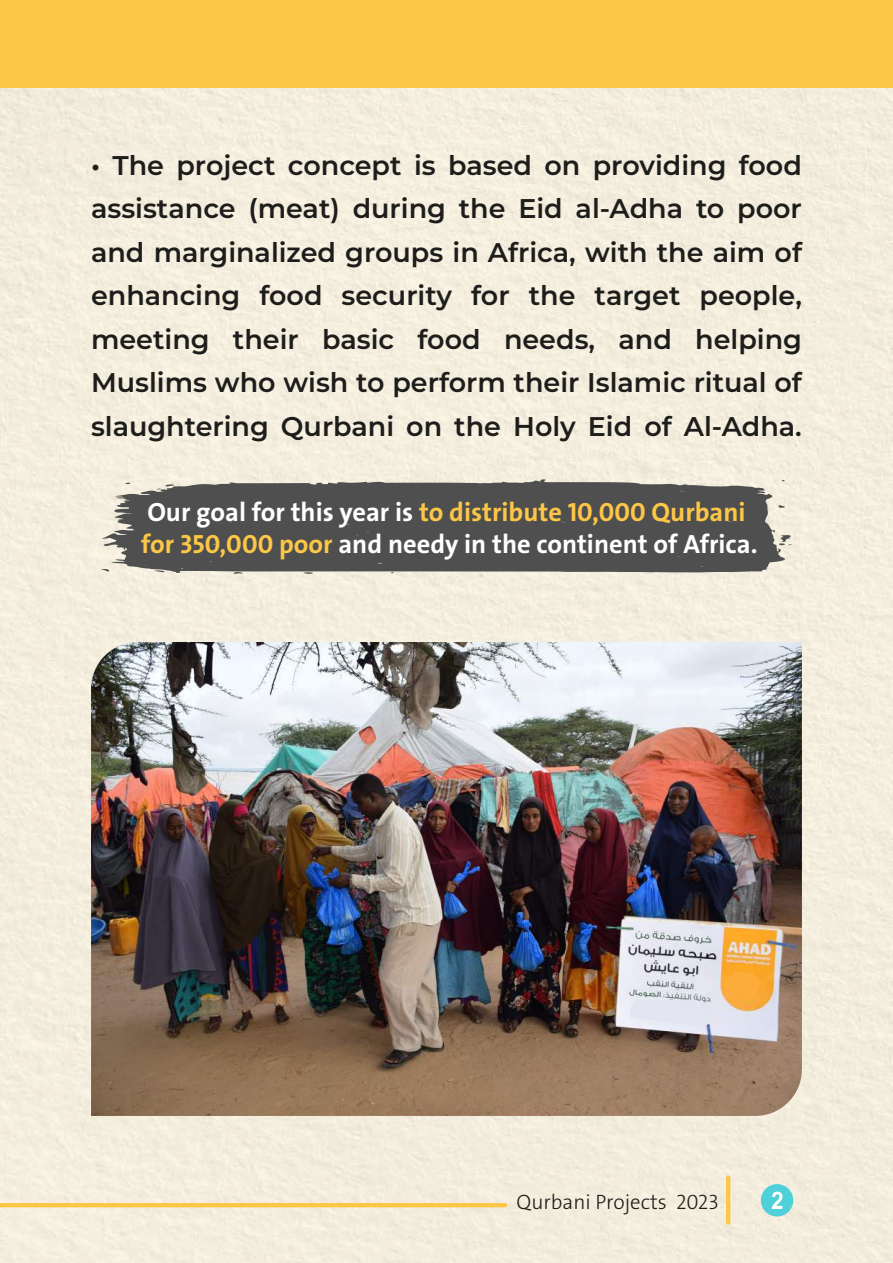
<style>
.page{position:relative;width:893px;height:1263px;background:#fff}
.page>*{position:absolute;margin:0;border:0;box-sizing:border-box;transform-origin:0 0}
.t1{font:600 27px/43.5px "Montserrat";color:#1d1d1b;text-align:justify}
.t2{font:700 26.55px/31.8px "The Sans Arabic";color:#fff}
.t3{font:300 20.85px "The Sans Arabic";color:#1d1d1b}
.s1{color:#fcc747}
</style>
<div class="page">
<div style="left:0;top:88px;width:893px;height:1175px;background:#f4eedf"></div>
<div style="left:0;top:0;width:893px;height:88px;background:#fcc747"></div>
<hr style="left:0;top:1203px;width:505px;height:4px;background:#fcc747">
<hr style="left:726px;top:1177px;width:4px;height:46px;background:#fcc747">
<svg style="left:102px;top:479px;width:683px;height:94px;background:#61615f"></svg>
<svg style="left:101px;top:569px;width:9px;height:3px"></svg>
<svg style="left:776px;top:535px;width:16px;height:10px"></svg>
<svg style="left:156px;top:484px;width:19px;height:5px"></svg>
<img style="left:91px;top:642px;width:711px;height:474px">
<svg style="left:727px;top:971px;width:34px;height:28px"></svg>
<svg style="left:629px;top:999px;width:79px;height:28px;background:#e3e5f1"></svg>
<p class="t1" style="left:91px;top:145px;width:712px">ï The project concept is based on providing food assistance (meat) during the Eid al-Adha to poor and marginalized groups in Africa, with the aim of enhancing food security for the target people, meeting their basic food needs, and helping Muslims who wish to perform their Islamic ritual of slaughtering Qurbani on the Holy Eid of Al-Adha.</p>
<p class="t2" style="left:141px;top:498px;width:618px">Our goal for this year is <span class="s1">to distribute 10,000 Qurbani for 350,000 poor</span> and needy in the continent of Africa.</p>
<p class="t3" style="left:517px;top:1193px;width:204px">Qurbani Projects 2023</p>
</div>
